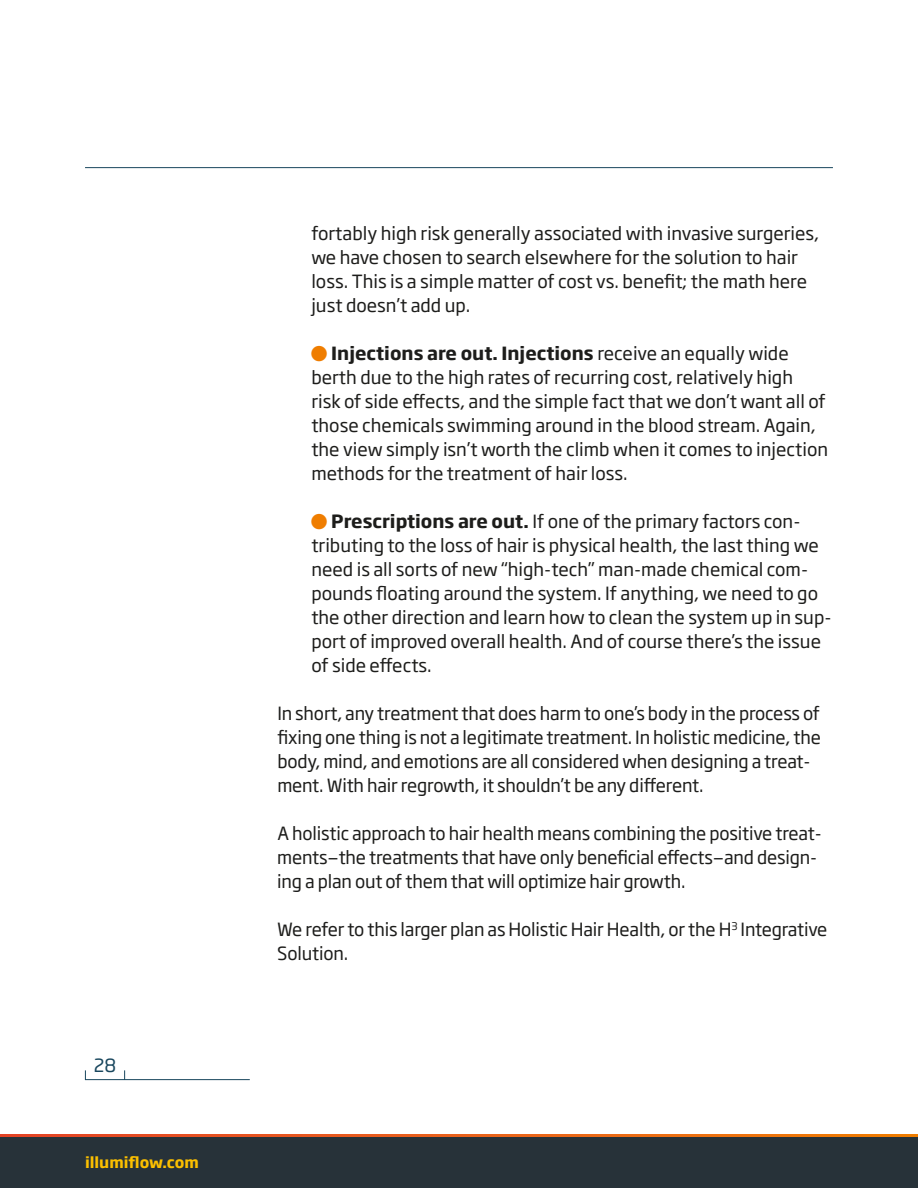
<style>
.page{position:relative;width:918px;height:1188px;background:#fff}
.page>*{position:absolute;margin:0;border:0;box-sizing:border-box;transform-origin:0 0}
.t1{font:18px/24px "Soho Gothic Pro";color:#1d1d1b}
.t2{font:18px "Soho Gothic Pro";color:#18465d}
.t3{font:700 15px "Soho Gothic Pro";color:#fcc000}
.s1{font-weight:700}
</style>
<div class="page">
<svg style="left:0;top:1135px;width:918px;height:2px;background:#e86018"></svg>
<div style="left:0;top:1137px;width:918px;height:51px;background:#273239"></div>
<hr style="left:85px;top:167px;width:748px;height:1px;background:#18465d">
<hr style="left:85px;top:1079px;width:165px;height:1px;background:#18465d">
<p class="t2" style="left:94px;top:1051px;width:24px">28</p>
<p class="t3" style="left:85px;top:1151px;width:115px">illumiflow.com</p>
<p class="t1" style="left:311px;top:220px;width:509px">fortably high risk generally associated with invasive surgeries, we have chosen to search elsewhere for the solution to hair loss. This is a simple matter of cost vs. benefit; the math here just doesn’t add up.</p>
<p class="t1" style="left:311px;top:340px;width:518px;text-indent:20px"><span class="s1">Injections are out. Injections</span> receive an equally wide berth due to the high rates of recurring cost, relatively high<br>risk of side effects, and the simple fact that we don’t want all of those chemicals swimming around in the blood stream. Again, the view simply isn’t worth the climb when it comes to injection methods for the treatment of hair loss.</p>
<p class="t1" style="left:311px;top:508px;width:522px;text-indent:20px"><span class="s1">Prescriptions are out.</span> If one of the primary factors con&shy;tributing to the loss of hair is physical health, the last thing we need is all sorts of new “high-tech” man-made chemical com&shy;pounds floating around the system. If anything, we need to go the other direction and learn how to clean the system up in sup&shy;port of improved overall health. And of course there’s the issue of side effects.</p>
<p class="t1" style="left:277px;top:700px;width:545px">In short, any treatment that does harm to one’s body in the process of fixing one thing is not a legitimate treatment. In holistic medicine, the body, mind, and emotions are all considered when designing a treat&shy;ment. With hair regrowth, it shouldn’t be any different.</p>
<p class="t1" style="left:277px;top:820px;width:546px">A holistic approach to hair health means combining the positive treat&shy;ments—the treatments that have only beneficial effects—and design&shy;ing a plan out of them that will optimize hair growth.</p>
<p class="t1" style="left:277px;top:916px;width:552px">We refer to this larger plan as Holistic Hair Health, or the H<sup>3</sup> Integrative<br>Solution.</p>
</div>
